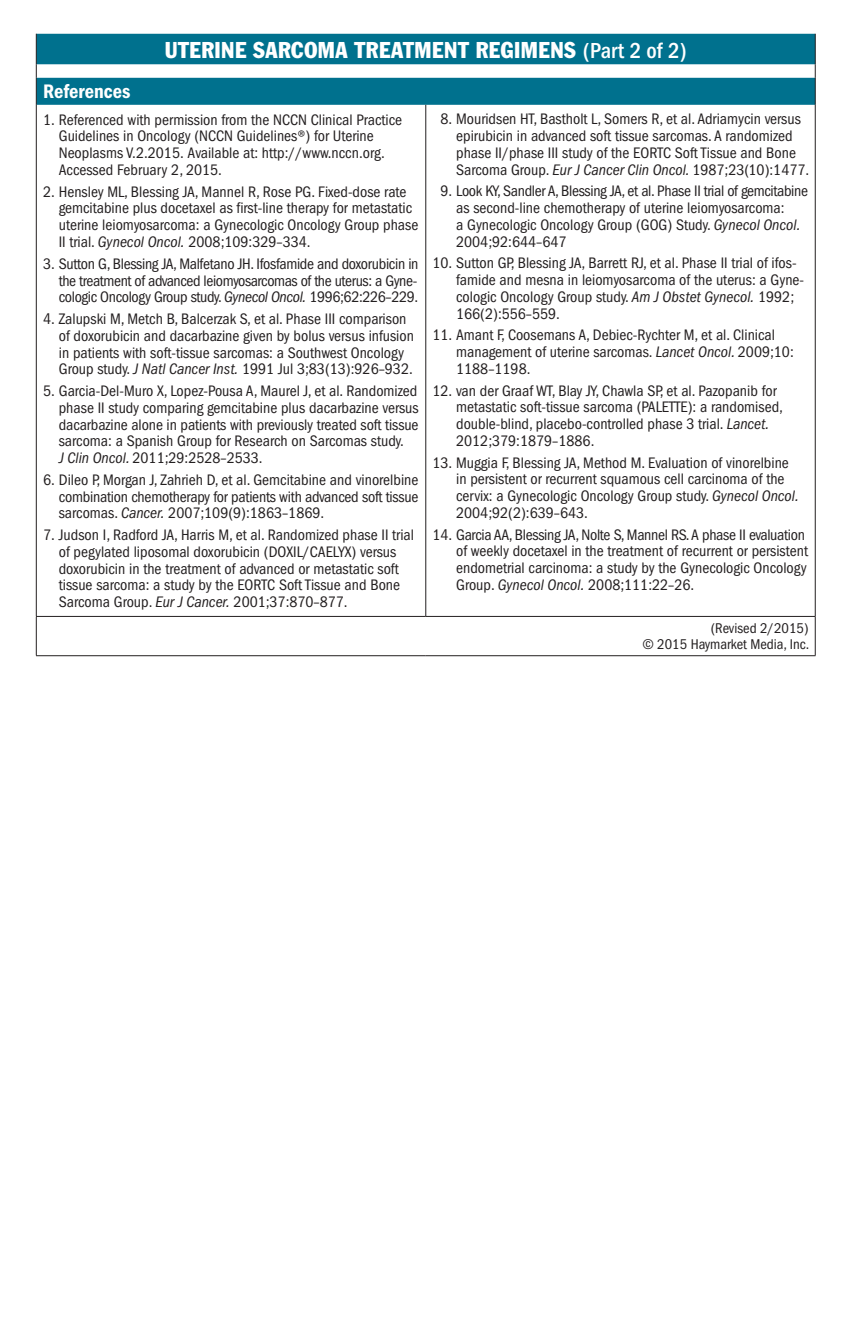
<style>
.page{position:relative;width:851px;height:1337px;background:#fff}
.page>*{position:absolute;margin:0;border:0;box-sizing:border-box;transform-origin:0 0}
.t1{font:condensed 22.5px "Franklin Gothic Std";letter-spacing:.025em;color:#fff}
.t2{font:20.25px "ITC Franklin Gothic Std Dm Cd";color:#fff}
.t3{font:condensed 15.75px/16.9px "ITC Franklin Gothic Std";color:#231f20}
.t4{font:condensed 14.62px/15.8px "ITC Franklin Gothic Std";color:#231f20;text-align:right}
.s1{font-family:"ITC Franklin Gothic Std";font-weight:500}
.s2{font-style:italic}
</style>
<div class="page">
<svg style="left:37px;top:34px;width:777px;height:71px;fill:#00718e"></svg>
<hr style="left:36px;top:34px;width:1px;height:30px;background:#231f20">
<hr style="left:814px;top:34px;width:1px;height:30px;background:#231f20">
<svg style="left:36px;top:64px;width:1px;height:41px"></svg>
<svg style="left:814px;top:64px;width:1px;height:41px"></svg>
<hr style="left:36px;top:105px;width:1px;height:511px;background:#231f20">
<hr style="left:425px;top:105px;width:1px;height:511px;background:#231f20">
<hr style="left:814px;top:105px;width:1px;height:511px;background:#231f20">
<hr style="left:36px;top:616px;width:390px;height:1px;background:#231f20">
<hr style="left:36px;top:616px;width:1px;height:39px;background:#231f20">
<hr style="left:426px;top:616px;width:389px;height:1px;background:#231f20">
<hr style="left:814px;top:616px;width:1px;height:39px;background:#231f20">
<hr style="left:36px;top:655px;width:390px;height:1px;background:#231f20">
<hr style="left:426px;top:655px;width:389px;height:1px;background:#231f20">
<h1 class="t1" style="left:165px;top:36px;width:523px">UTERINE SARCOMA TREATMENT REGIMENS <span class="s1">(Part 2 of 2)</span></h1>
<p class="t2" style="left:43px;top:80px;width:89px">References</p>
<p class="t3" style="left:59px;top:111px;width:345px;text-indent:-16px">1. Referenced with permission from the NCCN Clinical Practice Guidelines in Oncology (NCCN Guidelines®) for Uterine Neoplasms V.2.2015. Available at: http://www.nccn.org.<br>Accessed February 2, 2015.</p>
<p class="t3" style="left:59px;top:183px;width:361px;text-indent:-16px">2. Hensley ML, Blessing JA, Mannel R, Rose PG. Fixed-dose rate gemcitabine plus docetaxel as first-line therapy for metastatic uterine leiomyosarcoma: a Gynecologic Oncology Group phase II trial. <span class="s2">Gynecol Oncol.</span> 2008;109:329–334.</p>
<p class="t3" style="left:59px;top:255px;width:361px;text-align:justify;text-indent:-16px">3. Sutton G, Blessing JA, Malfetano JH. Ifosfamide and doxorubicin in the treatment of advanced leiomyosarcomas of the uterus: a Gyne&shy;cologic Oncology Group study. <span class="s2">Gynecol Oncol.</span> 1996;62:226–229.</p>
<p class="t3" style="left:59px;top:310px;width:357px;text-indent:-16px">4. Zalupski M, Metch B, Balcerzak S, et al. Phase III comparison of doxorubicin and dacarbazine given by bolus versus infusion in patients with soft-tissue sarcomas: a Southwest Oncology Group study. <span class="s2">J Natl Cancer Inst.</span> 1991 Jul 3;83(13):926–932.</p>
<p class="t3" style="left:59px;top:382px;width:361px;text-indent:-16px">5. Garcia-Del-Muro X, Lopez-Pousa A, Maurel J, et al. Randomized phase II study comparing gemcitabine plus dacarbazine versus dacarbazine alone in patients with previously treated soft tissue sarcoma: a Spanish Group for Research on Sarcomas study.<br><span class="s2">J Clin Oncol.</span> 2011;29:2528–2533.</p>
<p class="t3" style="left:59px;top:471px;width:361px;text-align:justify;text-indent:-16px">6. Dileo P, Morgan J, Zahrieh D, et al. Gemcitabine and vinorelbine combination chemotherapy for patients with advanced soft tissue sarcomas. <span class="s2">Cancer.</span> 2007;109(9):1863–1869.</p>
<p class="t3" style="left:59px;top:526px;width:356px;text-indent:-16px">7. Judson I, Radford JA, Harris M, et al. Randomized phase II trial of pegylated liposomal doxorubicin (DOXIL/CAELYX) versus doxorubicin in the treatment of advanced or metastatic soft tissue sarcoma: a study by the EORTC Soft Tissue and Bone Sarcoma Group. <span class="s2">Eur J Cancer.</span> 2001;37:870–877.</p>
<p class="t3" style="left:456px;top:111px;width:354px;text-indent:-16px">8. Mouridsen HT, Bastholt L, Somers R, et al. Adriamycin versus epirubicin in advanced soft tissue sarcomas. A randomized phase II/phase III study of the EORTC Soft Tissue and Bone Sarcoma Group. <span class="s2">Eur J Cancer Clin Oncol.</span> 1987;23(10):1477.</p>
<p class="t3" style="left:456px;top:183px;width:353px;text-indent:-16px">9. Look KY, Sandler A, Blessing JA, et al. Phase II trial of gemcitabine as second-line chemotherapy of uterine leiomyosarcoma:<br>a Gynecologic Oncology Group (GOG) Study. <span class="s2">Gynecol Oncol.<br></span>2004;92:644–647</p>
<p class="t3" style="left:456px;top:255px;width:349px;text-indent:-24px">10. Sutton GP, Blessing JA, Barrett RJ, et al. Phase II trial of ifos&shy;famide and mesna in leiomyosarcoma of the uterus: a Gyne&shy;cologic Oncology Group study. <span class="s2">Am J Obstet Gynecol.</span> 1992; 166(2):556–559.</p>
<p class="t3" style="left:456px;top:327px;width:339px;text-indent:-24px">11. Amant F, Coosemans A, Debiec-Rychter M, et al. Clinical management of uterine sarcomas. <span class="s2">Lancet Oncol.</span> 2009;10:<br>1188–1198.</p>
<p class="t3" style="left:456px;top:382px;width:328px;text-indent:-24px">12. van der Graaf WT, Blay JY, Chawla SP, et al. Pazopanib for metastatic soft-tissue sarcoma (PALETTE): a randomised, double-blind, placebo-controlled phase 3 trial. <span class="s2">Lancet.<br></span>2012;379:1879–1886.</p>
<p class="t3" style="left:456px;top:454px;width:344px;text-indent:-24px">13. Muggia F, Blessing JA, Method M. Evaluation of vinorelbine in persistent or recurrent squamous cell carcinoma of the cervix: a Gynecologic Oncology Group study. <span class="s2">Gynecol Oncol.<br></span>2004;92(2):639–643.</p>
<p class="t3" style="left:456px;top:526px;width:353px;text-indent:-24px">14. Garcia AA, Blessing JA, Nolte S, Mannel RS. A phase II evaluation of weekly docetaxel in the treatment of recurrent or persistent endometrial carcinoma: a study by the Gynecologic Oncology Group. <span class="s2">Gynecol Oncol.</span> 2008;111:22–26.</p>
<p class="t4" style="left:642px;top:620px;width:168px">(Revised 2/2015)<br>© 2015 Haymarket Media, Inc.</p>
</div>
